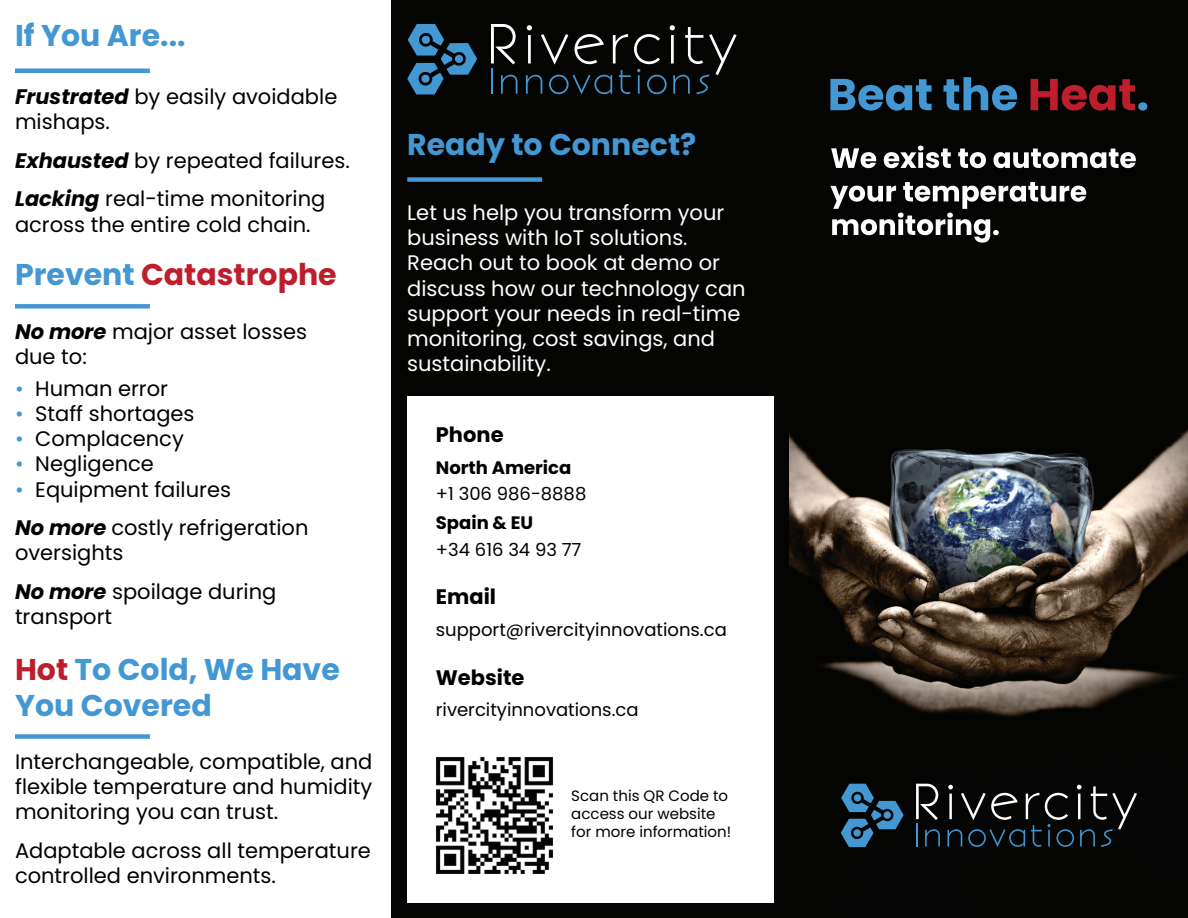
<style>
.page{position:relative;width:1188px;height:918px;background:#fff}
.page>*{position:absolute;margin:0;border:0;box-sizing:border-box;transform-origin:0 0}
.t1{font:700 30px/36px "Poppins";color:#4397d2}
.t2{font:700 30px "Poppins";color:#be1d2c}
.t3{font:21px/25.2px "Poppins";color:#000001}
.t4{font:21px/25.2px "Poppins";color:#fff}
.t5{font:700 21px "Poppins";color:#000001}
.t6{font:18px "Poppins";color:#000001}
.t7{font:700 18px "Poppins";color:#000001}
.t8{font:15px/18px "Poppins";color:#000001}
.s1{font-weight:700;font-style:italic}
.s2{color:#4397d2}
.s3{color:#be1d2c}
</style>
<div class="page">
<div style="left:391px;top:0;width:399px;height:918px;background:#040503"></div>
<img style="left:790px;top:0;width:398px;height:918px">
<svg style="left:831px;top:148px;width:45px;height:20px"></svg>
<svg style="left:884px;top:146px;width:67px;height:22px"></svg>
<svg style="left:958px;top:149px;width:28px;height:19px"></svg>
<svg style="left:993px;top:149px;width:143px;height:19px"></svg>
<svg style="left:830px;top:182px;width:256px;height:61px"></svg>
<svg style="left:830px;top:79px;width:102px;height:32px;background:#275677"></svg>
<svg style="left:944px;top:77px;width:73px;height:34px;background:#234c69"></svg>
<svg style="left:1031px;top:79px;width:116px;height:32px;background:#5d1219"></svg>
<svg style="left:841px;top:784px;width:63px;height:63px;background:#1f445c"></svg>
<svg style="left:916px;top:784px;width:24px;height:62px"></svg>
<svg style="left:947px;top:785px;width:190px;height:62px;background:#1d2223"></svg>
<div style="left:407px;top:396px;width:367px;height:507px;background:#fff"></div>
<img style="left:436px;top:757px;width:117px;height:117px">
<div style="left:407px;top:177px;width:135px;height:5px;background:#4397d2"></div>
<svg style="left:407px;top:24px;width:70px;height:70px;background:#1f445c"></svg>
<hr style="left:491px;top:68px;width:2px;height:26px;background:#4397d2">
<svg style="left:501px;top:75px;width:16px;height:19px"></svg>
<svg style="left:491px;top:24px;width:25px;height:40px"></svg>
<svg style="left:526px;top:25px;width:211px;height:70px;background:#1c2122"></svg>
<hr style="left:15px;top:69px;width:135px;height:4px;background:#4397d2">
<div style="left:15px;top:304px;width:135px;height:5px;background:#4397d2"></div>
<div style="left:15px;top:734px;width:135px;height:5px;background:#4397d2"></div>
<h1 class="t1" style="left:15px;top:18px;width:172px">If You Are...</h1>
<p class="t3" style="left:15px;top:84px;width:324px"><span class="s1">Frustrated</span> by easily avoidable mishaps.</p>
<p class="t3" style="left:15px;top:141px;width:336px;line-height:38.7px"><span class="s1">Exhausted</span> by repeated failures.<br><span class="s1">Lacking</span> real-time monitoring</p>
<p class="t3" style="left:15px;top:212px;width:297px">across the entire cold chain.</p>
<h1 class="t2" style="left:15px;top:257px;width:323px"><span class="s2">Prevent</span> Catastrophe</h1>
<p class="t3" style="left:15px;top:319px;width:293px"><span class="s1">No more</span> major asset losses due to:</p>
<p class="t3" style="left:15px;top:376px;width:155px"><span class="s2">•</span> Human error</p>
<p class="t3" style="left:15px;top:401px;width:181px"><span class="s2">•</span> Staff shortages</p>
<p class="t3" style="left:15px;top:426px;width:170px"><span class="s2">•</span> Complacency</p>
<p class="t3" style="left:15px;top:452px;width:140px"><span class="s2">•</span> Negligence</p>
<p class="t3" style="left:15px;top:470px;width:295px;line-height:38.7px"><span class="s2">•</span> Equipment failures<br><span class="s1">No more</span> costly refrigeration</p>
<p class="t3" style="left:15px;top:534px;width:263px;line-height:38.7px">oversights<br><span class="s1">No more</span> spoilage during</p>
<p class="t3" style="left:15px;top:605px;width:99px">transport</p>
<h1 class="t1" style="left:15px;top:652px;width:326px"><span class="s3">Hot</span> To Cold, We Have<br>You Covered</h1>
<p class="t3" style="left:15px;top:749px;width:359px;text-align:justify">Interchangeable, compatible, and flexible temperature and humidity monitoring you can trust.</p>
<p class="t3" style="left:15px;top:838px;width:357px">Adaptable across all temperature controlled environments.</p>
<h1 class="t1" style="left:407px;top:127px;width:291px">Ready to Connect?</h1>
<p class="t4" style="left:407px;top:200px;width:340px">Let us help you transform your business with IoT solutions.<br>Reach out to book at demo or discuss how our technology can support your needs in real-time monitoring, cost savings, and sustainability.</p>
<p class="t5" style="left:436px;top:423px;width:69px">Phone</p>
<p class="t7" style="left:436px;top:457px;width:137px">North America</p>
<p class="t6" style="left:436px;top:484px;width:152px">+1 306 986-8888</p>
<p class="t7" style="left:436px;top:512px;width:99px">Spain &amp; EU</p>
<p class="t6" style="left:436px;top:539px;width:147px">+34 616 34 93 77</p>
<p class="t5" style="left:436px;top:585px;width:62px">Email</p>
<p class="t6" style="left:436px;top:619px;width:292px">support@rivercityinnovations.ca</p>
<p class="t5" style="left:436px;top:665px;width:90px">Website</p>
<p class="t6" style="left:436px;top:699px;width:204px">rivercityinnovations.ca</p>
<p class="t8" style="left:571px;top:787px;width:161px">Scan this QR Code to access our website for more information!</p>
</div>
